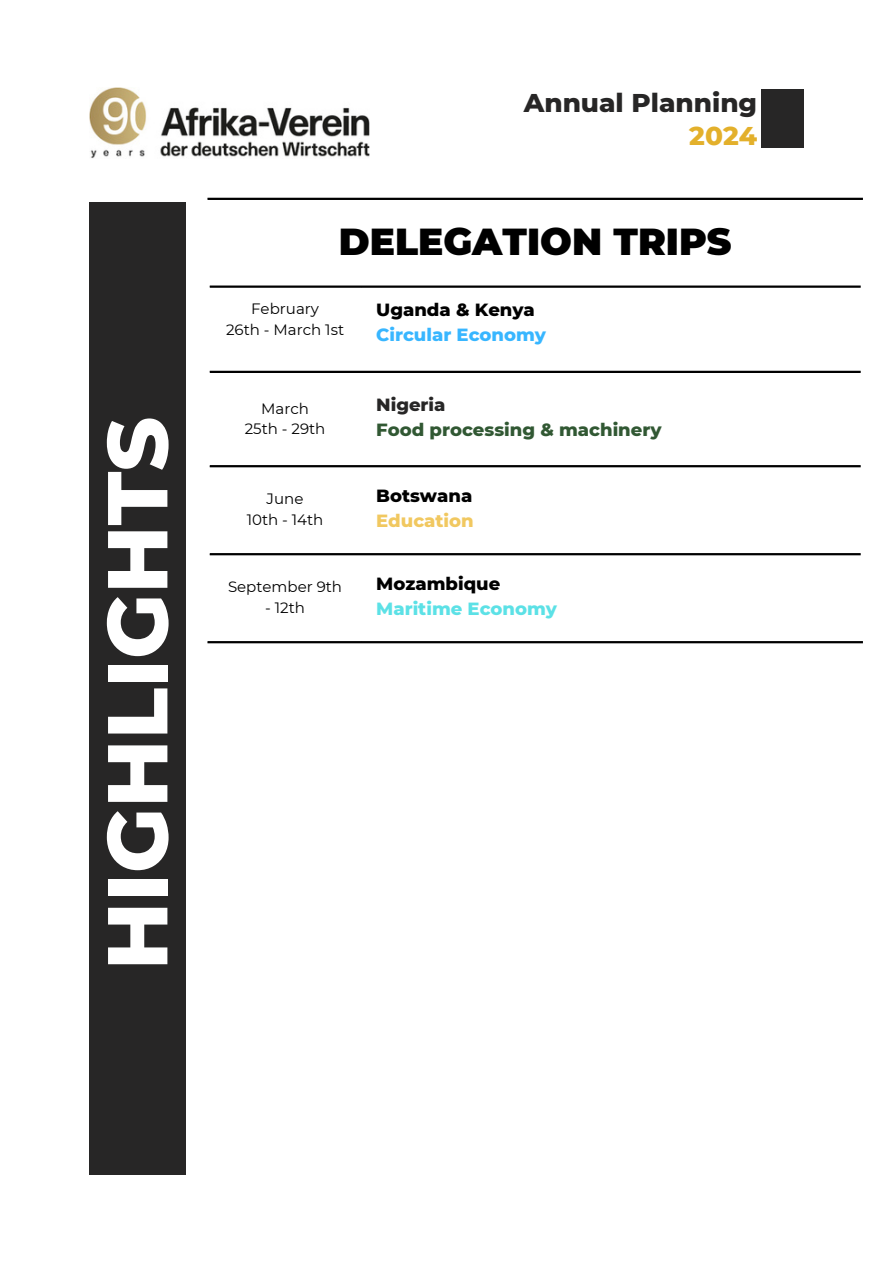
<style>
.page{position:relative;width:894px;height:1264px;background:#fff}
.page>*{position:absolute;margin:0;border:0;box-sizing:border-box;transform-origin:0 0}
.t1{font:800 84.75px "Montserrat";color:#fff}
.t2{font:900 37.5px "Montserrat";color:#000}
.t3{font:800 26.25px "Montserrat";color:#272626}
.t4{font:800 26.25px "Montserrat";color:#e3b02b}
.t5{font:800 18px "Montserrat";color:#000}
.t6{font:800 18px "Montserrat";color:#315833}
.t7{font:800 18px "Montserrat";color:#38b6ff}
.t8{font:800 18px "Montserrat";color:#5ce1e6}
.t9{font:800 18px "Montserrat";color:#f1c860}
.t10{font:800 18px "Montserrat";color:#272626}
.t11{font:15px/20.2px "Montserrat";color:#000;text-align:center}
</style>
<div class="page">
<div style="left:89px;top:202px;width:97px;height:972px;background:#272626"></div>
<div style="left:761px;top:89px;width:43px;height:59px;background:#272626"></div>
<hr style="left:207px;top:198px;width:655px;height:2px;background:#000">
<hr style="left:210px;top:285px;width:650px;height:3px;background:#000">
<hr style="left:210px;top:371px;width:650px;height:2px;background:#000">
<hr style="left:210px;top:465px;width:650px;height:2px;background:#000">
<hr style="left:210px;top:553px;width:650px;height:2px;background:#000">
<hr style="left:207px;top:641px;width:655px;height:2px;background:#000">
<img style="left:89px;top:88px;width:280px;height:71px">
<h1 class="t1" style="left:85px;top:970px;width:555px;rotate:-90deg">HIGHLIGHTS</h1>
<h3 class="t3" style="left:523px;top:87px;width:235px">Annual Planning</h3>
<h3 class="t4" style="left:689px;top:119px;width:69px">2024</h3>
<h2 class="t2" style="left:339px;top:219px;width:394px">DELEGATION TRIPS</h2>
<p class="t11" style="left:226px;top:299px;width:120px">February<br>26th - March 1st</p>
<p class="t5" style="left:376px;top:299px;width:160px">Uganda &amp; Kenya</p>
<p class="t7" style="left:376px;top:324px;width:171px">Circular Economy</p>
<p class="t11" style="left:245px;top:398px;width:82px">March<br>25th - 29th</p>
<p class="t10" style="left:376px;top:394px;width:71px">Nigeria</p>
<p class="t6" style="left:376px;top:418px;width:287px">Food processing &amp; machinery</p>
<p class="t11" style="left:246px;top:489px;width:78px">June<br>10th - 14th</p>
<p class="t5" style="left:376px;top:485px;width:98px">Botswana</p>
<p class="t9" style="left:376px;top:509px;width:99px">Education</p>
<p class="t11" style="left:228px;top:577px;width:116px">September 9th</p>
<p class="t11" style="left:265px;top:597px;width:41px">- 12th</p>
<p class="t5" style="left:376px;top:573px;width:125px">Mozambique</p>
<p class="t8" style="left:376px;top:597px;width:182px">Maritime Economy</p>
</div>
